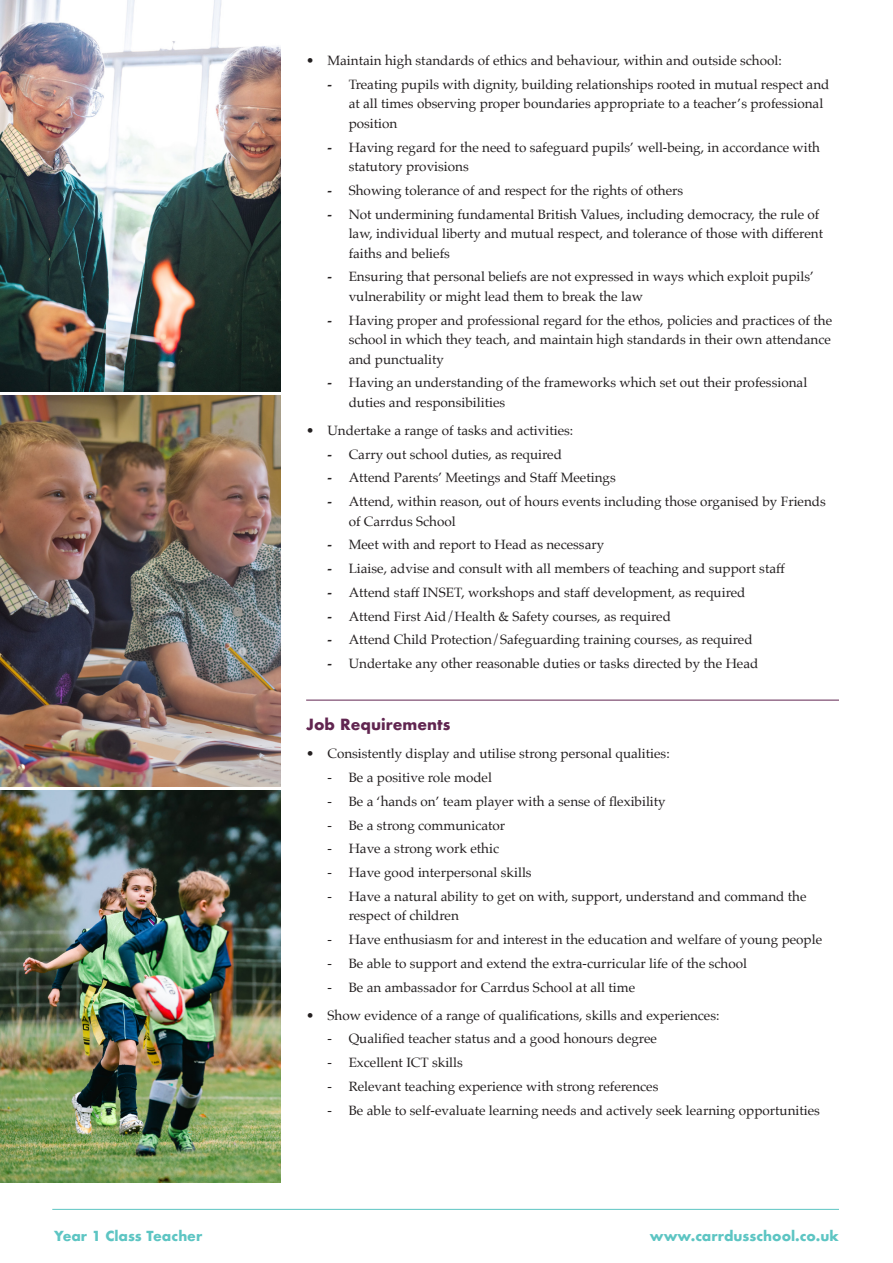
<style>
.page{position:relative;width:893px;height:1263px;background:#fff}
.page>*{position:absolute;margin:0;border:0;box-sizing:border-box;transform-origin:0 0}
.t1{font:700 15px "Futura";color:#612550}
.t2{font:13.5px/19.5px "Palatino";color:#231f20}
.t3{font:700 13.5px "Futura";color:#5dc5c3}
.s1{font-weight:700}
</style>
<div class="page">
<hr style="left:306px;top:700px;width:533px;height:1px;background:#612550">
<img style="left:0;top:0;width:281px;height:391px">
<img style="left:0;top:395px;width:281px;height:392px">
<img style="left:0;top:791px;width:281px;height:391px">
<hr style="left:52px;top:1209px;width:787px;height:1px;background:#5dc5c3">
<p class="t2" style="left:306px;top:51px;width:477px">• Maintain high standards of ethics and behaviour, within and outside school:</p>
<p class="t2" style="left:349px;top:74px;width:482px;text-indent:-21px"><span class="s1">-</span> Treating pupils with dignity, building relationships rooted in mutual respect and at all times observing proper boundaries appropriate to a teacher’s professional position</p>
<p class="t2" style="left:349px;top:137px;width:473px;text-indent:-21px"><span class="s1">-</span> Having regard for the need to safeguard pupils’ well-being, in accordance with statutory provisions</p>
<p class="t2" style="left:327px;top:180px;width:357px"><span class="s1">-</span> Showing tolerance of and respect for the rights of others</p>
<p class="t2" style="left:349px;top:204px;width:476px;text-indent:-21px"><span class="s1">-</span> Not undermining fundamental British Values, including democracy, the rule of law, individual liberty and mutual respect, and tolerance of those with different faiths and beliefs</p>
<p class="t2" style="left:349px;top:267px;width:467px;text-indent:-21px"><span class="s1">-</span> Ensuring that personal beliefs are not expressed in ways which exploit pupils’ vulnerability or might lead them to break the law</p>
<p class="t2" style="left:349px;top:310px;width:485px;text-align:justify;text-indent:-21px"><span class="s1">-</span> Having proper and professional regard for the ethos, policies and practices of the school in which they teach, and maintain high standards in their own attendance and punctuality</p>
<p class="t2" style="left:349px;top:373px;width:460px;text-indent:-21px"><span class="s1">-</span> Having an understanding of the frameworks which set out their professional duties and responsibilities</p>
<p class="t2" style="left:306px;top:420px;width:269px">• Undertake a range of tasks and activities:</p>
<p class="t2" style="left:327px;top:444px;width:236px"><span class="s1">-</span> Carry out school duties, as required</p>
<p class="t2" style="left:327px;top:468px;width:290px"><span class="s1">-</span> Attend Parents’ Meetings and Staff Meetings</p>
<p class="t2" style="left:349px;top:492px;width:479px;text-indent:-21px"><span class="s1">-</span> Attend, within reason, out of hours events including those organised by Friends of Carrdus School</p>
<p class="t2" style="left:327px;top:535px;width:278px"><span class="s1">-</span> Meet with and report to Head as necessary</p>
<p class="t2" style="left:327px;top:559px;width:459px"><span class="s1">-</span> Liaise, advise and consult with all members of teaching and support staff</p>
<p class="t2" style="left:327px;top:582px;width:420px"><span class="s1">-</span> Attend staff INSET, workshops and staff development, as required</p>
<p class="t2" style="left:327px;top:606px;width:345px"><span class="s1">-</span> Attend First Aid/Health &amp; Safety courses, as required</p>
<p class="t2" style="left:327px;top:630px;width:427px"><span class="s1">-</span> Attend Child Protection/Safeguarding training courses, as required</p>
<p class="t2" style="left:327px;top:654px;width:432px"><span class="s1">-</span> Undertake any other reasonable duties or tasks directed by the Head</p>
<p class="t1" style="left:306px;top:714px;width:146px">Job Requirements</p>
<p class="t2" style="left:306px;top:744px;width:365px">• Consistently display and utilise strong personal qualities:</p>
<p class="t2" style="left:327px;top:768px;width:166px">- Be a positive role model</p>
<p class="t2" style="left:327px;top:791px;width:340px">- Be a ‘hands on’ team player with a sense of flexibility</p>
<p class="t2" style="left:327px;top:815px;width:179px">- Be a strong communicator</p>
<p class="t2" style="left:327px;top:839px;width:173px">- Have a strong work ethic</p>
<p class="t2" style="left:327px;top:863px;width:206px">- Have good interpersonal skills</p>
<p class="t2" style="left:349px;top:886px;width:459px;text-indent:-21px">- Have a natural ability to get on with, support, understand and command the respect of children</p>
<p class="t2" style="left:327px;top:930px;width:496px">- Have enthusiasm for and interest in the education and welfare of young people</p>
<p class="t2" style="left:327px;top:953px;width:421px">- Be able to support and extend the extra-curricular life of the school</p>
<p class="t2" style="left:327px;top:977px;width:309px">- Be an ambassador for Carrdus School at all time</p>
<p class="t2" style="left:306px;top:1005px;width:415px">• Show evidence of a range of qualifications, skills and experiences:</p>
<p class="t2" style="left:327px;top:1029px;width:331px">- Qualified teacher status and a good honours degree</p>
<p class="t2" style="left:327px;top:1053px;width:137px">- Excellent ICT skills</p>
<p class="t2" style="left:327px;top:1076px;width:332px">- Relevant teaching experience with strong references</p>
<p class="t2" style="left:327px;top:1100px;width:494px">- Be able to self-evaluate learning needs and actively seek learning opportunities</p>
<p class="t3" style="left:54px;top:1226px;width:150px">Year 1 Class Teacher</p>
<p class="t3" style="left:650px;top:1226px;width:191px">www.carrdusschool.co.uk</p>
</div>
